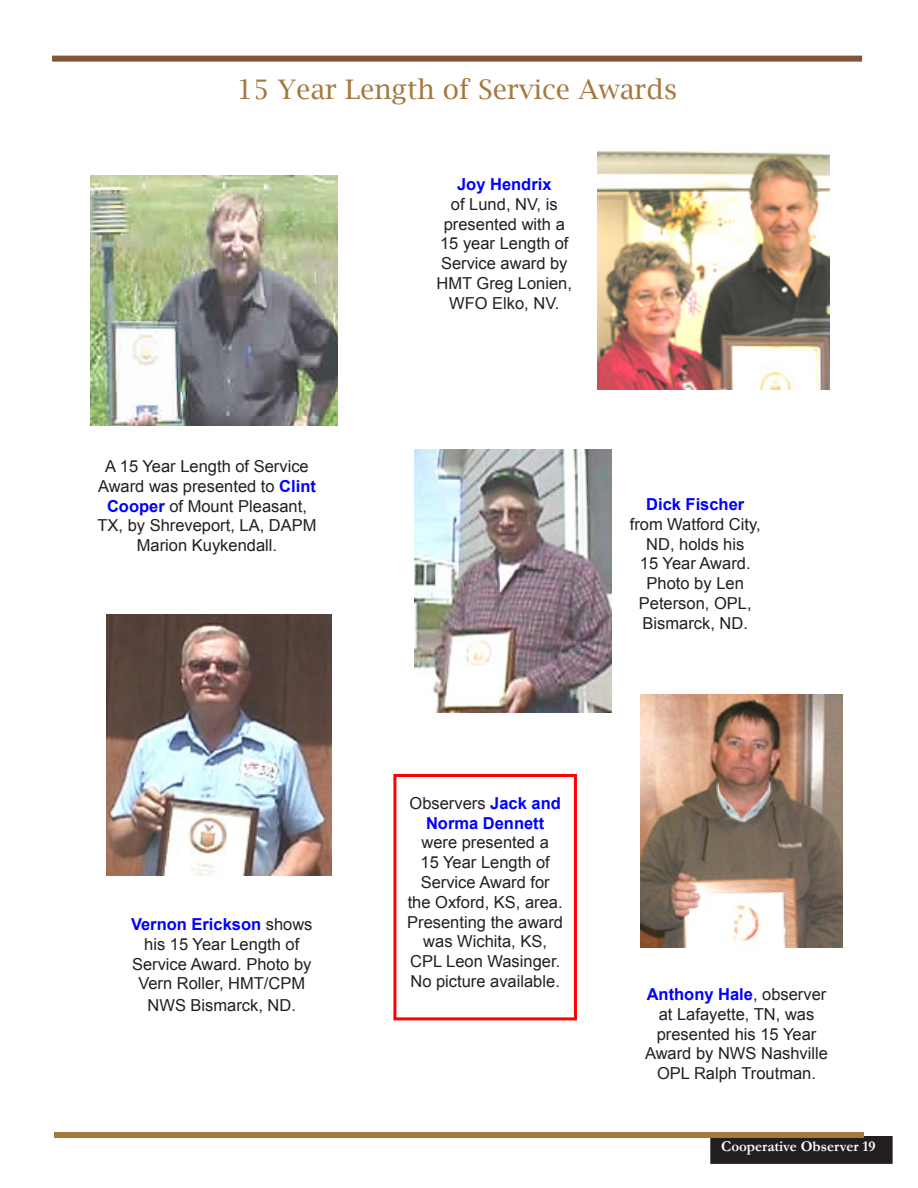
<style>
.page{position:relative;width:918px;height:1188px;background:#fff}
.page>*{position:absolute;margin:0;border:0;box-sizing:border-box;transform-origin:0 0}
.t1{font:27px "Lucida Bright";color:#a5783f}
.t2{font:16.5px/19.8px "Arial";color:#231f20;text-align:center}
.t3{font:700 16.5px/19.8px "Arial";color:#00f;text-align:center}
.t4{font:700 15px "Garamond";color:#fff}
.s1{font-weight:700;color:#00f}
.s2{font-weight:400;color:#231f20}
</style>
<div class="page">
<div style="left:711px;top:1137px;width:181px;height:26px;background:#231f20"></div>
<div style="left:710px;top:1136px;width:183px;height:28px;border:2px solid #231f20"></div>
<div style="left:54px;top:1132px;width:810px;height:6px;background:#a5783f"></div>
<div style="left:52px;top:56px;width:810px;height:6px;background:#835237"></div>
<img style="left:90px;top:176px;width:248px;height:250px">
<img style="left:106px;top:614px;width:225px;height:262px">
<img style="left:415px;top:449px;width:196px;height:263px">
<img style="left:640px;top:694px;width:202px;height:254px">
<img style="left:598px;top:147px;width:231px;height:243px">
<div style="left:393px;top:774px;width:184px;height:246px;border:3px solid #f00"></div>
<h1 class="t1" style="left:237px;top:74px;width:442px">15 Year Length of Service Awards</h1>
<p class="t2" style="left:97px;top:456px;width:221px">A 15 Year Length of Service<br>Award was presented to <span class="s1">Clint<br>Cooper</span> of Mount Pleasant,<br>TX, by Shreveport, LA, DAPM<br>Marion Kuykendall.</p>
<p class="t2" style="left:131px;top:914px;width:183px"><span class="s1">Vernon Erickson</span> shows his 15 Year Length of<br>Service Award. Photo by<br>Vern Roller, HMT/CPM</p>
<p class="t2" style="left:148px;top:995px;width:150px">NWS Bismarck, ND.</p>
<p class="t3" style="left:457px;top:175px;width:96px">Joy Hendrix</p>
<p class="t2" style="left:437px;top:194px;width:137px">of Lund, NV, is presented with a<br>15 year Length of<br>Service award by<br>HMT Greg Lonien,<br>WFO Elko, NV.</p>
<p class="t3" style="left:410px;top:794px;width:153px"><span class="s2">Observers</span> Jack and<br>Norma Dennett</p>
<p class="t2" style="left:407px;top:833px;width:157px">were presented a<br>15 Year Length of<br>Service Award for the Oxford, KS, area.<br>Presenting the award was Wichita, KS,<br>CPL Leon Wasinger.<br>No picture available.</p>
<p class="t3" style="left:646px;top:495px;width:100px">Dick Fischer</p>
<p class="t2" style="left:630px;top:514px;width:132px">from Watford City,<br>ND, holds his<br>15 Year Award.<br>Photo by Len<br>Peterson, OPL,<br>Bismarck, ND.</p>
<p class="t2" style="left:645px;top:984px;width:185px"><span class="s1">Anthony Hale</span>, observer at Lafayette, TN, was presented his 15 Year<br>Award by NWS Nashville<br>OPL Ralph Troutman.</p>
<p class="t4" style="left:721px;top:1136px;width:156px">Cooperative Observer 19</p>
</div>
